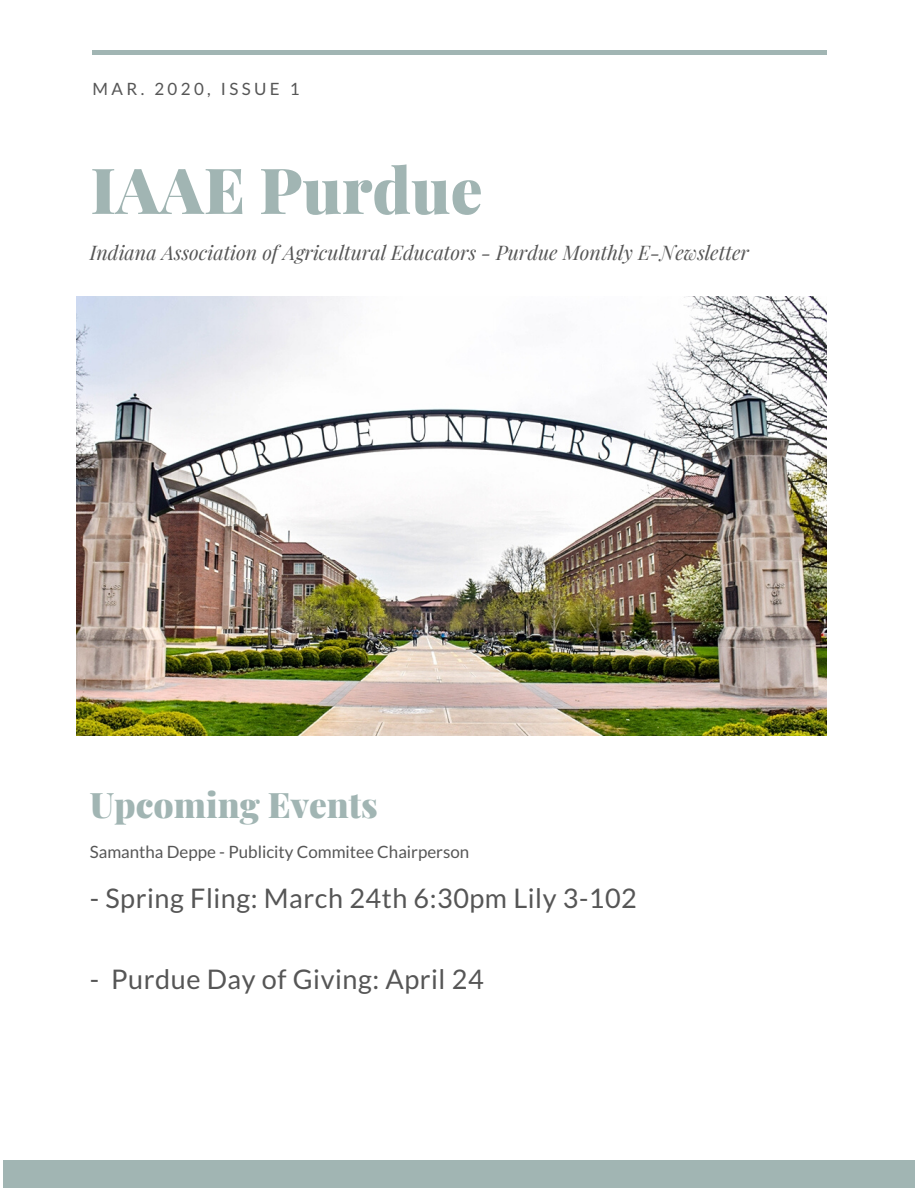
<style>
.page{position:relative;width:918px;height:1188px;background:#fff}
.page>*{position:absolute;margin:0;border:0;box-sizing:border-box;transform-origin:0 0}
.t1{font:900 63.45px "Playfair Display";color:#a1b5b3}
.t2{font:900 35.25px "Playfair Display";color:#a1b5b3}
.t3{font:27px "Lato";letter-spacing:.02em;color:#565656}
.t4{font:italic 19.8px "Playfair Display";color:#565656}
.t5{font:16.95px "Lato";color:#565656}
.t6{font:16.95px "Lato";letter-spacing:.2em;color:#565656}
</style>
<div class="page">
<div style="left:3px;top:1161px;width:912px;height:27px;background:#a1b5b3"></div>
<hr style="left:92px;top:50px;width:734px;height:4px;background:#a1b5b3">
<img style="left:77px;top:296px;width:749px;height:440px">
<p class="t6" style="left:93px;top:78px;width:209px">MAR. 2020, ISSUE 1</p>
<h1 class="t1" style="left:91px;top:145px;width:393px">IAAE Purdue</h1>
<p class="t4" style="left:90px;top:238px;width:661px">Indiana Association of Agricultural Educators - Purdue Monthly E-Newsletter</p>
<h2 class="t2" style="left:90px;top:780px;width:290px">Upcoming Events</h2>
<p class="t5" style="left:90px;top:841px;width:381px">Samantha Deppe - Publicity Commitee Chairperson</p>
<h3 class="t3" style="left:90px;top:882px;width:549px">- Spring Fling: March 24th 6:30pm Lily 3-102</h3>
<h3 class="t3" style="left:90px;top:962px;width:395px">- Purdue Day of Giving: April 24</h3>
</div>
